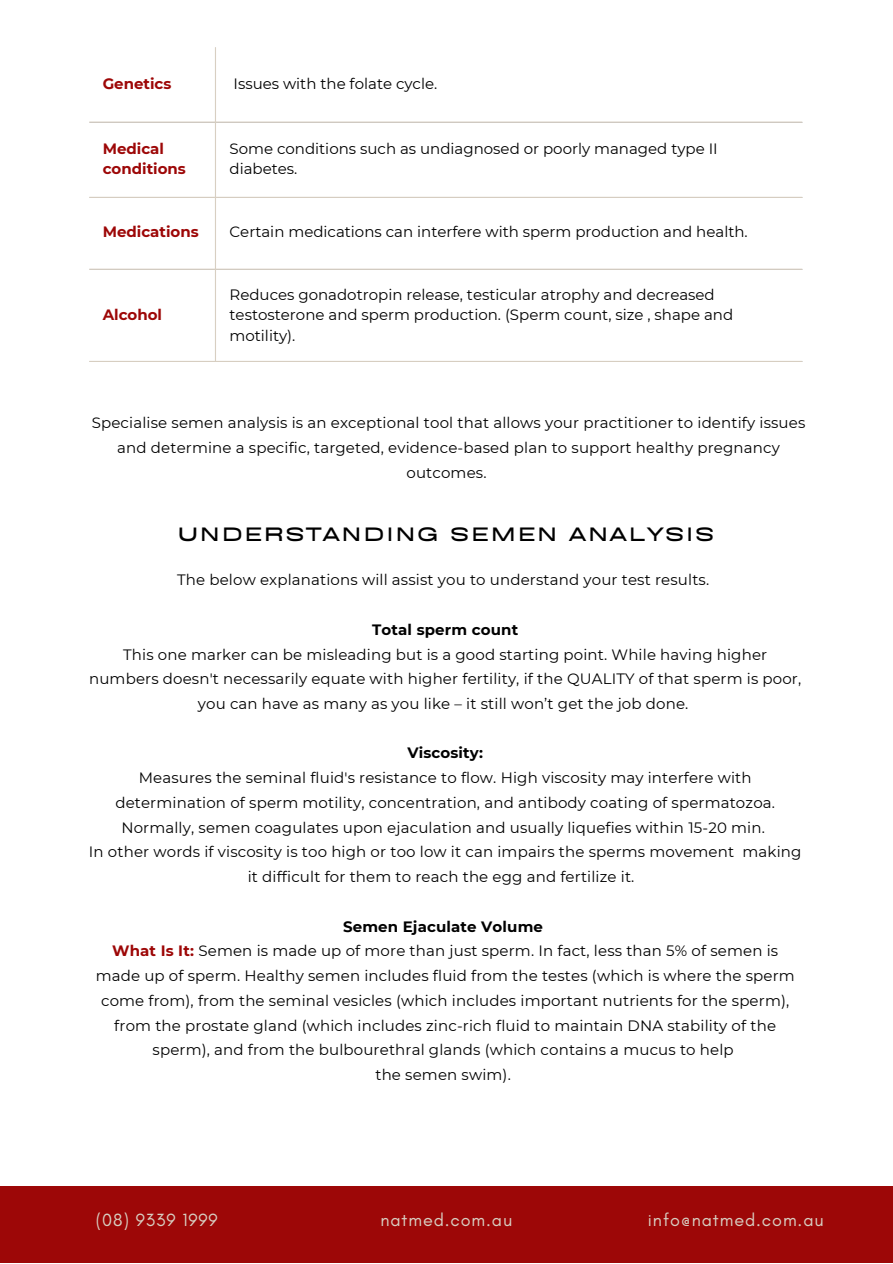
<style>
.page{position:relative;width:893px;height:1264px;background:#fff}
.page>*{position:absolute;margin:0;border:0;box-sizing:border-box;transform-origin:0 0}
.t1{font:900 22.5px "BD Sans";letter-spacing:.05em;color:#000}
.t2{font:18px "Glacial Indifference";letter-spacing:.05em;color:#d8cfc2}
.t3{font:15px/24.8px "Montserrat";letter-spacing:.01em;color:#000;text-align:center}
.t4{font:700 15px/20.2px "Montserrat";color:#9d0707}
.t5{font:700 15px "Montserrat";letter-spacing:.01em;color:#000}
.s1{font-weight:700}
.s2{font-weight:700;color:#9d0707}
</style>
<div class="page">
<div style="left:0;top:1185px;width:892px;height:77px;background:#9d0707"></div>
<hr style="left:215px;top:47px;width:1px;height:314px;background:#d8cfc2">
<hr style="left:89px;top:121px;width:713px;height:2px;background:#d8cfc2">
<hr style="left:89px;top:197px;width:713px;height:1px;background:#d8cfc2">
<hr style="left:89px;top:269px;width:713px;height:1px;background:#d8cfc2">
<hr style="left:89px;top:361px;width:713px;height:1px;background:#d8cfc2">
<p class="t4" style="left:103px;top:73px;width:70px">Genetics</p>
<p class="t3" style="left:233px;top:71px;width:205px">Issues with the folate cycle.</p>
<p class="t4" style="left:103px;top:138px;width:85px">Medical conditions</p>
<p class="t3" style="left:229px;top:138px;width:489px;line-height:20.2px;text-align:left">Some conditions such as undiagnosed or poorly managed type II diabetes.</p>
<p class="t4" style="left:103px;top:221px;width:97px">Medications</p>
<p class="t3" style="left:229px;top:219px;width:519px">Certain medications can interfere with sperm production and health.</p>
<p class="t4" style="left:103px;top:304px;width:61px">Alcohol</p>
<p class="t3" style="left:229px;top:284px;width:505px;line-height:20.2px;text-align:left">Reduces gonadotropin release, testicular atrophy and decreased testosterone and sperm production. (Sperm count, size , shape and motility).</p>
<p class="t3" style="left:92px;top:410px;width:715px">Specialise semen analysis is an exceptional tool that allows your practitioner to identify issues and determine a specific, targeted, evidence-based plan to support healthy pregnancy outcomes.</p>
<h1 class="t1" style="left:178px;top:523px;width:538px">UNDERSTANDING SEMEN ANALYSIS</h1>
<p class="t3" style="left:177px;top:567px;width:533px">The below explanations will assist you to understand your test results.</p>
<p class="t5" style="left:372px;top:618px;width:147px">Total sperm count</p>
<p class="t3" style="left:89px;top:641px;width:713px">This one marker can be misleading but is a good starting point. While having higher numbers doesn't necessarily equate with higher fertility, if the QUALITY of that sperm is poor, you can have as many as you like – it still won’t get the job done.</p>
<p class="t5" style="left:407px;top:742px;width:77px">Viscosity:</p>
<p class="t3" style="left:89px;top:765px;width:714px">Measures the seminal fluid's resistance to flow. High viscosity may interfere with determination of sperm motility, concentration, and antibody coating of spermatozoa.<br>Normally, semen coagulates upon ejaculation and usually liquefies within 15-20 min.<br>In other words if viscosity is too high or too low it can impairs the sperms movement making it difficult for them to reach the egg and fertilize it.</p>
<p class="t3" style="left:96px;top:913px;width:700px"><span class="s1">Semen Ejaculate Volume<br></span><span class="s2">What Is It:</span> Semen is made up of more than just sperm. In fact, less than 5% of semen is made up of sperm. Healthy semen includes fluid from the testes (which is where the sperm come from), from the seminal vesicles (which includes important nutrients for the sperm), from the prostate gland (which includes zinc-rich fluid to maintain DNA stability of the sperm), and from the bulbourethral glands (which contains a mucus to help<br>the semen swim).</p>
<p class="t2" style="left:96px;top:1209px;width:123px">(08) 9339 1999</p>
<p class="t2" style="left:648px;top:1209px;width:177px">info@natmed.com.au</p>
<p class="t2" style="left:380px;top:1209px;width:133px">natmed.com.au</p>
</div>
